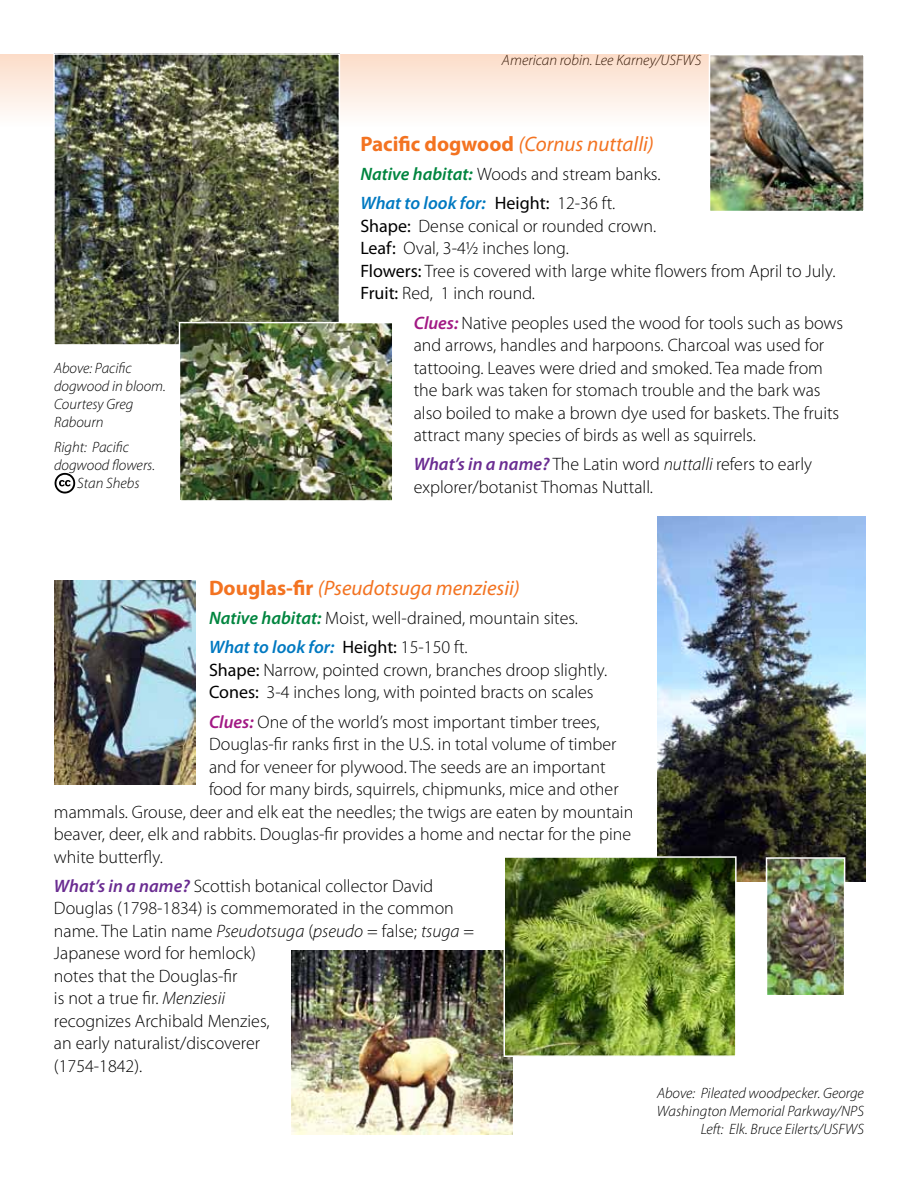
<style>
.page{position:relative;width:918px;height:1188px;background:#fff}
.page>*{position:absolute;margin:0;border:0;box-sizing:border-box;transform-origin:0 0}
.t1{font:italic 21px "Myriad Pro";color:#f37321}
.t2{font:300 18px/22.5px "Myriad Pro";color:#000}
.t3{font:italic 300 15px/18px "Myriad Pro";color:#000;text-align:right}
.s1{font-weight:700;font-style:normal}
.s2{font-weight:600;font-style:italic;color:#00853f}
.s3{font-weight:600;font-style:italic;color:#0079c1}
.s4{font-weight:400}
.s5{font-weight:600;font-style:italic;color:#a21984}
.s6{font-weight:600;font-style:italic;color:#6a2c91}
.s7{font-style:italic}
</style>
<div class="page">
<div style="left:0;top:54px;width:864px;height:74px;background:linear-gradient(to bottom,#fcdcc8,#fefefe)"></div>
<img style="left:291px;top:950px;width:222px;height:185px">
<img style="left:54px;top:580px;width:142px;height:204px">
<img style="left:657px;top:516px;width:208px;height:365px">
<img style="left:507px;top:859px;width:227px;height:195px">
<div style="left:504px;top:856px;width:233px;height:201px;border:2px solid #fff"></div>
<img style="left:712px;top:57px;width:150px;height:152px">
<div style="left:709px;top:54px;width:156px;height:158px;border:2px solid #fff"></div>
<img style="left:769px;top:860px;width:73px;height:133px">
<div style="left:766px;top:857px;width:79px;height:139px;border:2px solid #fff"></div>
<img style="left:56px;top:56px;width:281px;height:287px">
<div style="left:53px;top:53px;width:287px;height:293px;border:2px solid #fff"></div>
<img style="left:181px;top:324px;width:210px;height:176px">
<div style="left:179px;top:322px;width:214px;height:180px;border:1px solid #fff"></div>
<svg style="left:54px;top:472px;width:22px;height:22px"></svg>
<p class="t3" style="left:54px;top:359px;width:113px;text-align:left">Above: Pacific dogwood in bloom.<br>Courtesy Greg<br>Rabourn</p>
<p class="t3" style="left:54px;top:437px;width:77px">Right: Pacific</p>
<p class="t3" style="left:54px;top:455px;width:103px">dogwood flowers.</p>
<p class="t3" style="left:77px;top:473px;width:64px">Stan Shebs</p>
<p class="t3" style="left:502px;top:51px;width:201px">American robin. Lee Karney/USFWS</p>
<p class="t1" style="left:360px;top:131px;width:295px"><span class="s1">Pacific dogwood</span> (Cornus nuttalli)</p>
<p class="t2" style="left:360px;top:159px;width:302px;line-height:29.2px"><span class="s2">Native habitat:</span> Woods and stream banks.<br><span class="s3">What to look for:</span> <span class="s4">Height:</span> 12-36 ft.</p>
<p class="t2" style="left:360px;top:214px;width:477px"><span class="s4">Shape:</span> Dense conical or rounded crown.<br><span class="s4">Leaf:</span> Oval, 3-4½ inches long.<br><span class="s4">Flowers:</span> Tree is covered with large white flowers from April to July.<br><span class="s4">Fruit:</span> Red, 1 inch round.</p>
<p class="t2" style="left:414px;top:311px;width:431px"><span class="s5">Clues:</span> Native peoples used the wood for tools such as bows and arrows, handles and harpoons. Charcoal was used for tattooing. Leaves were dried and smoked. Tea made from the bark was taken for stomach trouble and the bark was also boiled to make a brown dye used for baskets. The fruits attract many species of birds as well as squirrels.</p>
<p class="t2" style="left:414px;top:453px;width:400px"><span class="s6">What’s in a name?</span> The Latin word <span class="s7">nuttalli</span> refers to early explorer/botanist Thomas Nuttall.</p>
<p class="t1" style="left:209px;top:575px;width:312px"><span class="s1">Douglas-fir</span> (Pseudotsuga menziesii)</p>
<p class="t2" style="left:209px;top:603px;width:371px;line-height:29.2px"><span class="s2">Native habitat:</span> Moist, well-drained, mountain sites.<br><span class="s3">What to look for:</span> <span class="s4">Height:</span> 15-150 ft.</p>
<p class="t2" style="left:209px;top:658px;width:400px"><span class="s4">Shape:</span> Narrow, pointed crown, branches droop slightly.<br><span class="s4">Cones:</span> 3-4 inches long, with pointed bracts on scales</p>
<p class="t2" style="left:209px;top:710px;width:392px"><span class="s5">Clues:</span> One of the world’s most important timber trees,</p>
<p class="t2" style="left:209px;top:733px;width:409px">Douglas-fir ranks first in the U.S. in total volume of timber</p>
<p class="t2" style="left:209px;top:755px;width:398px">and for veneer for plywood. The seeds are an important</p>
<p class="t2" style="left:209px;top:778px;width:411px">food for many birds, squirrels, chipmunks, mice and other</p>
<p class="t2" style="left:54px;top:800px;width:581px">mammals. Grouse, deer and elk eat the needles; the twigs are eaten by mountain</p>
<p class="t2" style="left:54px;top:823px;width:579px">beaver, deer, elk and rabbits. Douglas-fir provides a home and nectar for the pine</p>
<p class="t2" style="left:54px;top:845px;width:110px">white butterfly.</p>
<p class="t2" style="left:54px;top:874px;width:422px"><span class="s6">What’s in a name?</span> Scottish botanical collector David Douglas (1798-1834) is commemorated in the common name. The Latin name <span class="s7">Pseudotsuga</span> (<span class="s7">pseudo</span> = false; <span class="s7">tsuga</span> = Japanese word for hemlock)<br>notes that the Douglas-fir<br>is not a true fir. <span class="s7">Menziesii<br></span>recognizes Archibald Menzies,<br>an early naturalist/discoverer<br>(1754-1842).</p>
<p class="t3" style="left:657px;top:1084px;width:209px">Above: Pileated woodpecker. George<br>Washington Memorial Parkway/NPS<br>Left: Elk. Bruce Eilerts/USFWS</p>
</div>
